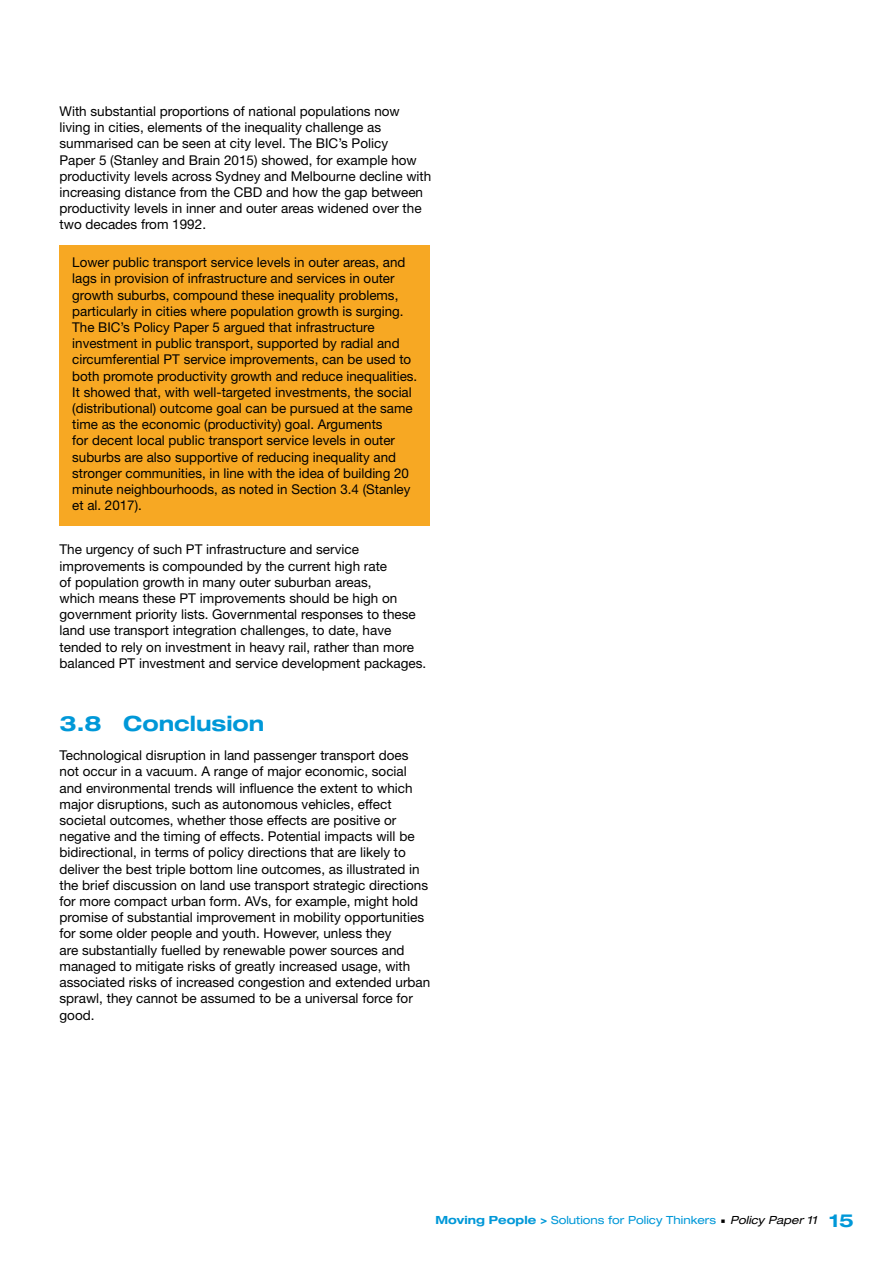
<style>
.page{position:relative;width:893px;height:1263px;background:#fff}
.page>*{position:absolute;margin:0;border:0;box-sizing:border-box;transform-origin:0 0}
.t1{font:700 expanded 21px "Helvetica Neue LT Std";color:#0098d8}
.t2{font:13.5px/16.2px "Helvetica Neue LT Std";color:#000}
.t3{font:expanded 11.25px "Helvetica Neue LT Std";color:#0098d8}
.s1{font-weight:700}
.s2{font-style:italic;color:#000}
.s3{font-weight:700;font-size:18px}
</style>
<div class="page">
<div style="left:60px;top:245px;width:370px;height:280px;background:#f7a823"></div>
<p class="t2" style="left:60px;top:103px;width:373px">With substantial proportions of national populations now living in cities, elements of the inequality challenge as summarised can be seen at city level. The BIC’s Policy<br>Paper 5 (Stanley and Brain 2015) showed, for example how productivity levels across Sydney and Melbourne decline with increasing distance from the CBD and how the gap between productivity levels in inner and outer areas widened over the two decades from 1992.</p>
<p class="t2" style="left:72px;top:254px;width:347px">Lower public transport service levels in outer areas, and lags in provision of infrastructure and services in outer growth suburbs, compound these inequality problems, particularly in cities where population growth is surging.<br>The BIC’s Policy Paper 5 argued that infrastructure investment in public transport, supported by radial and circumferential PT service improvements, can be used to both promote productivity growth and reduce inequalities.<br>It showed that, with well-targeted investments, the social (distributional) outcome goal can be pursued at the same time as the economic (productivity) goal. Arguments<br>for decent local public transport service levels in outer suburbs are also supportive of reducing inequality and stronger communities, in line with the idea of building 20 minute neighbourhoods, as noted in Section 3.4 (Stanley et al. 2017).</p>
<p class="t2" style="left:60px;top:541px;width:368px">The urgency of such PT infrastructure and service improvements is compounded by the current high rate<br>of population growth in many outer suburban areas,<br>which means these PT improvements should be high on government priority lists. Governmental responses to these land use transport integration challenges, to date, have tended to rely on investment in heavy rail, rather than more balanced PT investment and service development packages.</p>
<h1 class="t1" style="left:60px;top:711px;width:206px">3.8 Conclusion</h1>
<p class="t2" style="left:60px;top:747px;width:372px">Technological disruption in land passenger transport does not occur in a vacuum. A range of major economic, social and environmental trends will influence the extent to which major disruptions, such as autonomous vehicles, effect societal outcomes, whether those effects are positive or negative and the timing of effects. Potential impacts will be bidirectional, in terms of policy directions that are likely to deliver the best triple bottom line outcomes, as illustrated in the brief discussion on land use transport strategic directions for more compact urban form. AVs, for example, might hold promise of substantial improvement in mobility opportunities for some older people and youth. However, unless they<br>are substantially fuelled by renewable power sources and managed to mitigate risks of greatly increased usage, with associated risks of increased congestion and extended urban sprawl, they cannot be assumed to be a universal force for good.</p>
<p class="t3" style="left:435px;top:1213px;width:420px"><span class="s1">Moving People &gt;</span> Solutions for Policy Thinkers <span class="s2">Policy Paper 11</span> <span class="s3">15</span></p>
</div>
